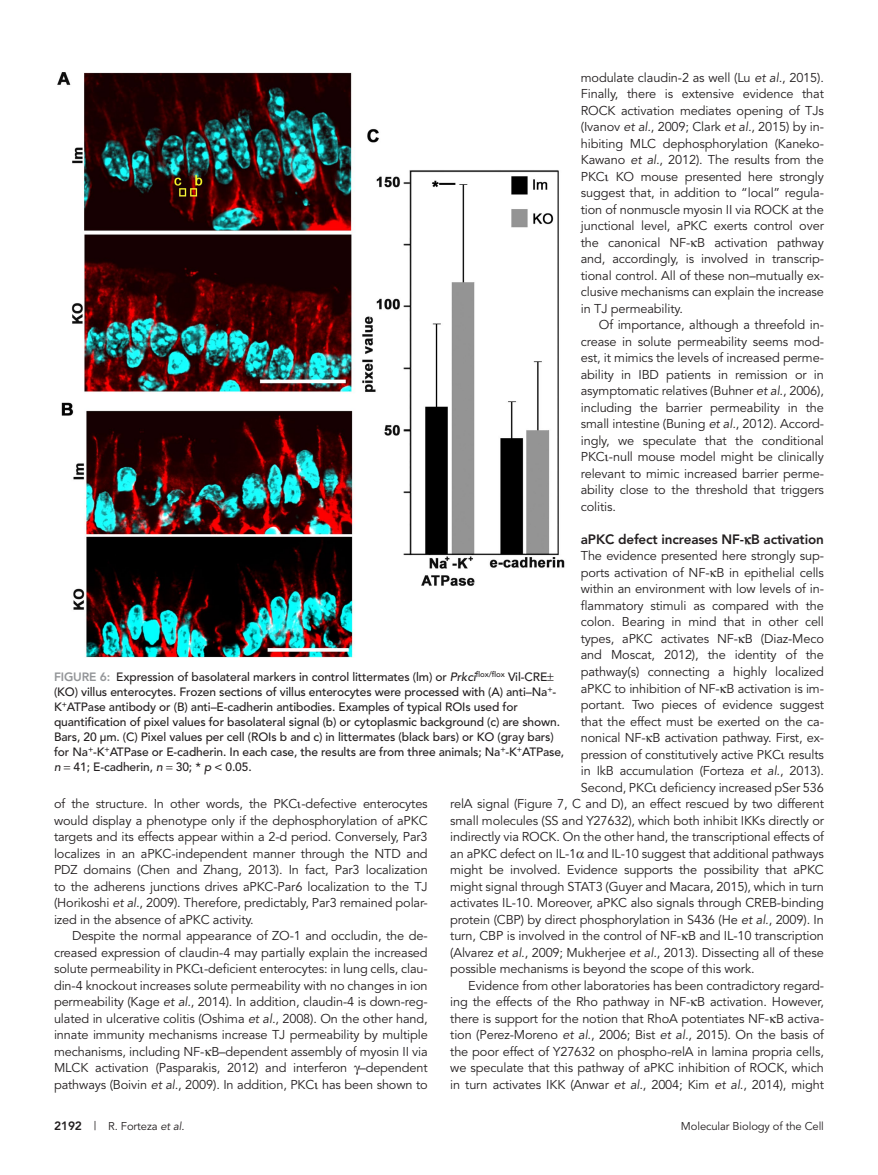
<style>
.page{position:relative;width:878px;height:1175px;background:#fff}
.page>*{position:absolute;margin:0;border:0;box-sizing:border-box;transform-origin:0 0}
.t1{font:800 13.5px "Avenir";letter-spacing:-.01em;color:#231f20}
.Para{font:12.75px/16.5px "Avenir";letter-spacing:-.01em;color:#231f20;text-align:justify}
.ParaFL{font:12.75px "Avenir";letter-spacing:-.01em;color:#231f20}
.FigCaption{font:500 12px/15px "Avenir";letter-spacing:-.01em;color:#231f20}
.t2{font:11.25px "Avenir";letter-spacing:-.01em;color:#231f20}
.s1{font-style:italic}
.s2{font-weight:800;color:#939598}
.s3{font-weight:800;font-size:12px}
.s4{font-size:12px}
</style>
<div class="page">
<img style="left:57px;top:72px;width:508px;height:585px">
<p class="Para" style="left:580px;top:69px;width:245px">modulate claudin-2 as well (Lu <span class="s1">et al.</span>, 2015).<br>Finally, there is extensive evidence that ROCK activation mediates opening of TJs (Ivanov <span class="s1">et al.</span>, 2009; Clark <span class="s1">et al.</span>, 2015) by in&shy;hibiting MLC dephosphorylation (Kaneko-Kawano <span class="s1">et al.</span>, 2012). The results from the PKC KO mouse presented here strongly suggest that, in addition to “local” regula&shy;tion of nonmuscle myosin II via ROCK at the junctional level, aPKC exerts control over the canonical NF- B activation pathway and, accordingly, is involved in transcrip&shy;tional control. All of these non–mutually ex&shy;clusive mechanisms can explain the increase in TJ permeability.</p>
<p class="Para" style="left:580px;top:317px;width:245px;text-indent:18px">Of importance, although a threefold in&shy;crease in solute permeability seems mod&shy;est, it mimics the levels of increased perme&shy;ability in IBD patients in remission or in asymptomatic relatives (Buhner <span class="s1">et al.</span>, 2006), including the barrier permeability in the small intestine (Buning <span class="s1">et al.</span>, 2012). Accord&shy;ingly, we speculate that the conditional PKC -null mouse model might be clinically relevant to mimic increased barrier perme&shy;ability close to the threshold that triggers colitis.</p>
<h2 class="t1" style="left:580px;top:531px;width:245px">aPKC defect increases NF- B activation</h2>
<p class="ParaFL" style="left:580px;top:548px;width:245px">The evidence presented here strongly sup-</p>
<p class="ParaFL" style="left:580px;top:565px;width:245px">ports activation of NF- B in epithelial cells</p>
<p class="ParaFL" style="left:580px;top:581px;width:245px">within an environment with low levels of in-</p>
<p class="ParaFL" style="left:580px;top:598px;width:245px">flammatory stimuli as compared with the</p>
<p class="ParaFL" style="left:580px;top:614px;width:245px">colon. Bearing in mind that in other cell</p>
<p class="ParaFL" style="left:580px;top:631px;width:245px">types, aPKC activates NF- B (Diaz-Meco</p>
<p class="ParaFL" style="left:580px;top:647px;width:245px">and Moscat, 2012), the identity of the</p>
<p class="ParaFL" style="left:580px;top:664px;width:245px">pathway(s) connecting a highly localized</p>
<p class="ParaFL" style="left:580px;top:680px;width:245px">aPKC to inhibition of NF- B activation is im-</p>
<p class="ParaFL" style="left:580px;top:697px;width:245px">portant. Two pieces of evidence suggest</p>
<p class="ParaFL" style="left:580px;top:713px;width:245px">that the effect must be exerted on the ca-</p>
<p class="ParaFL" style="left:580px;top:730px;width:245px">nonical NF- B activation pathway. First, ex-</p>
<p class="ParaFL" style="left:580px;top:746px;width:244px">pression of constitutively active PKC results</p>
<p class="ParaFL" style="left:580px;top:763px;width:245px">in IkB accumulation (Forteza <span class="s1">et al.</span>, 2013).</p>
<p class="ParaFL" style="left:581px;top:779px;width:245px">Second, PKC deficiency increased pSer 536</p>
<p class="ParaFL" style="left:450px;top:796px;width:375px">relA signal (Figure 7, C and D), an effect rescued by two different</p>
<p class="ParaFL" style="left:450px;top:812px;width:375px">small molecules (SS and Y27632), which both inhibit IKKs directly or</p>
<p class="ParaFL" style="left:450px;top:829px;width:375px">indirectly via ROCK. On the other hand, the transcriptional effects of</p>
<p class="ParaFL" style="left:450px;top:845px;width:375px">an aPKC defect on IL-1 and IL-10 suggest that additional pathways</p>
<p class="ParaFL" style="left:450px;top:862px;width:375px">might be involved. Evidence supports the possibility that aPKC</p>
<p class="ParaFL" style="left:450px;top:878px;width:375px">might signal through STAT3 (Guyer and Macara, 2015), which in turn</p>
<p class="ParaFL" style="left:450px;top:895px;width:375px">activates IL-10. Moreover, aPKC also signals through CREB-binding</p>
<p class="ParaFL" style="left:450px;top:911px;width:375px">protein (CBP) by direct phosphorylation in S436 (He <span class="s1">et al.</span>, 2009). In</p>
<p class="ParaFL" style="left:450px;top:928px;width:375px">turn, CBP is involved in the control of NF- B and IL-10 transcription</p>
<p class="ParaFL" style="left:450px;top:944px;width:375px">(Alvarez <span class="s1">et al.</span>, 2009; Mukherjee <span class="s1">et al.</span>, 2013). Dissecting all of these</p>
<p class="ParaFL" style="left:450px;top:961px;width:306px">possible mechanisms is beyond the scope of this work.</p>
<p class="Para" style="left:450px;top:977px;width:375px;text-indent:18px">Evidence from other laboratories has been contradictory regard&shy;ing the effects of the Rho pathway in NF- B activation. However, there is support for the notion that RhoA potentiates NF- B activa&shy;tion (Perez-Moreno <span class="s1">et al.</span>, 2006; Bist <span class="s1">et al.</span>, 2015). On the basis of the poor effect of Y27632 on phospho-relA in lamina propria cells, we speculate that this pathway of aPKC inhibition of ROCK, which in turn activates IKK (Anwar <span class="s1">et al.</span>, 2004; Kim <span class="s1">et al.</span>, 2014), might</p>
<p class="FigCaption" style="left:54px;top:670px;width:512px"><span class="s2">FIGURE 6:</span> Expression of basolateral markers in control littermates (lm) or <span class="s1">Prkci</span><sup>flox/flox</sup> Vil-CRE (KO) villus enterocytes. Frozen sections of villus enterocytes were processed with (A) anti–Na<sup>+</sup>- K<sup>+</sup>ATPase antibody or (B) anti–E-cadherin antibodies. Examples of typical ROIs used for quantification of pixel values for basolateral signal (b) or cytoplasmic background (c) are shown.<br>Bars, 20 μm. (C) Pixel values per cell (ROIs b and c) in littermates (black bars) or KO (gray bars) for Na<sup>+</sup>-K<sup>+</sup>ATPase or E-cadherin. In each case, the results are from three animals; Na<sup>+</sup>-K<sup>+</sup>ATPase, <span class="s1">n</span> 41; E-cadherin, <span class="s1">n</span> 30; * <span class="s1">p</span> &lt; 0.05.</p>
<p class="Para" style="left:54px;top:795px;width:375px">of the structure. In other words, the PKC -defective enterocytes would display a phenotype only if the dephosphorylation of aPKC targets and its effects appear within a 2-d period. Conversely, Par3 localizes in an aPKC-independent manner through the NTD and PDZ domains (Chen and Zhang, 2013). In fact, Par3 localization to the adherens junctions drives aPKC-Par6 localization to the TJ (Horikoshi <span class="s1">et al.</span>, 2009). Therefore, predictably, Par3 remained polar&shy;ized in the absence of aPKC activity.</p>
<p class="Para" style="left:54px;top:927px;width:375px;text-indent:18px">Despite the normal appearance of ZO-1 and occludin, the de&shy;creased expression of claudin-4 may partially explain the increased solute permeability in PKC -deficient enterocytes: in lung cells, clau&shy;din-4 knockout increases solute permeability with no changes in ion permeability (Kage <span class="s1">et al.</span>, 2014). In addition, claudin-4 is down-reg&shy;ulated in ulcerative colitis (Oshima <span class="s1">et al.</span>, 2008). On the other hand, innate immunity mechanisms increase TJ permeability by multiple mechanisms, including NF- B–dependent assembly of myosin II via MLCK activation (Pasparakis, 2012) and interferon –dependent pathways (Boivin <span class="s1">et al.</span>, 2009). In addition, PKC has been shown to</p>
<p class="t2" style="left:54px;top:1119px;width:132px"><span class="s3">2192</span> <span class="s4">|</span> R. Forteza <span class="s1">et al</span>.</p>
<p class="t2" style="left:681px;top:1119px;width:144px">Molecular Biology of the Cell</p>
</div>
